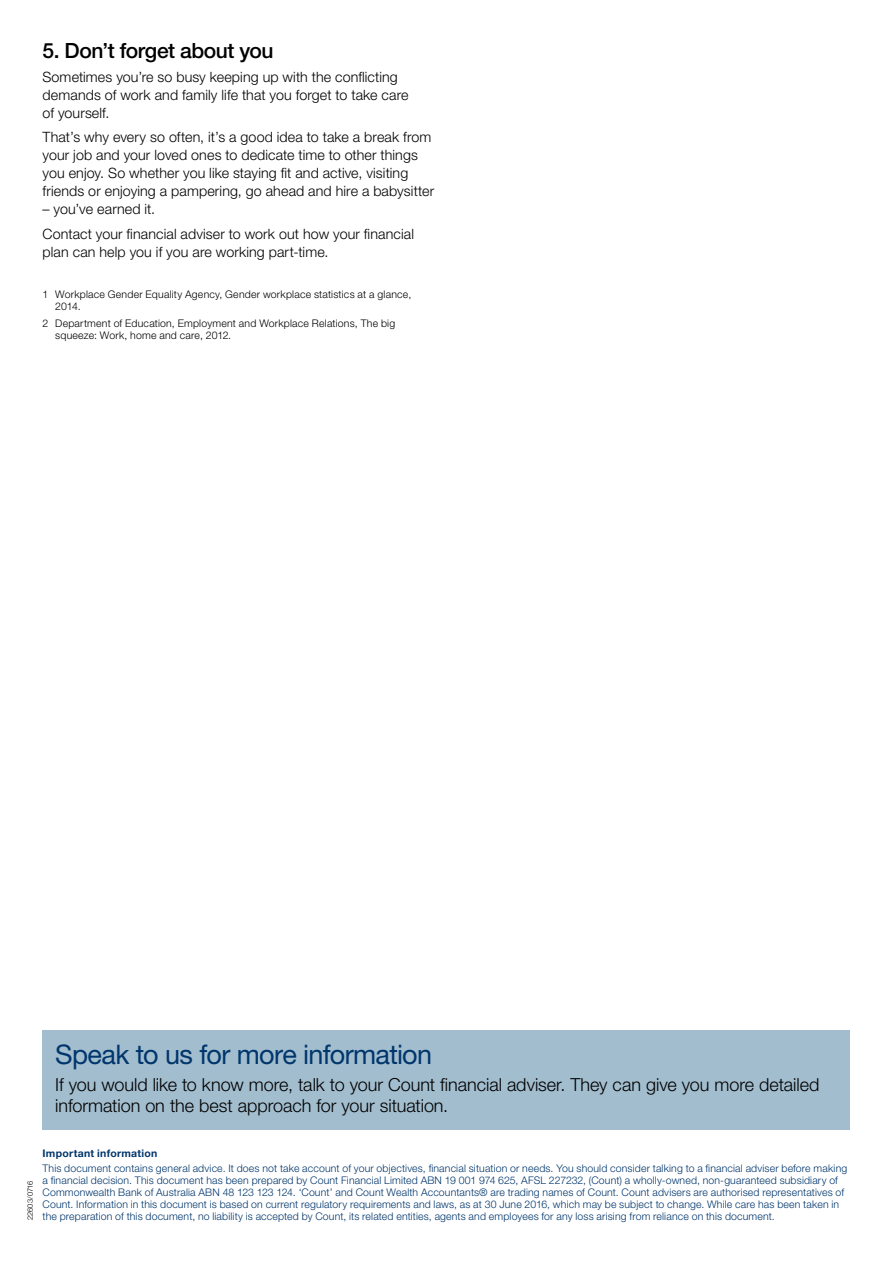
<style>
.page{position:relative;width:893px;height:1263px;background:#fff}
.page>*{position:absolute;margin:0;border:0;box-sizing:border-box;transform-origin:0 0}
.t1{font:27px "Helvetica Neue LT";letter-spacing:-.025em;color:#00366c}
.t2{font:500 21px "Helvetica Neue LT";letter-spacing:-.02em;color:#000}
.t3{font:300 18px/21px "Helvetica Neue LT";letter-spacing:-.005em;color:#000}
.t4{font:300 14.25px/18px "Helvetica Neue LT";letter-spacing:.01em;color:#000}
.t5{font:300 10.5px/12px "Helvetica Neue LT";letter-spacing:.015em;color:#00366c}
.t6{font:300 10.5px/12px "Helvetica Neue LT";letter-spacing:.02em;color:#000}
.t7{font:700 10.5px "Helvetica Neue LT";letter-spacing:.025em;color:#00366c}
.t8{font:300 7.5px "Helvetica Neue LT";letter-spacing:.005em;color:#000}
</style>
<div class="page">
<div style="left:43px;top:1030px;width:807px;height:99px;background:#a2bdce"></div>
<h2 class="t2" style="left:43px;top:38px;width:233px">5. Don’t forget about you</h2>
<h3 class="t4" style="left:43px;top:68px;width:368px">Sometimes you’re so busy keeping up with the conflicting demands of work and family life that you forget to take care of yourself.</h3>
<p class="t4" style="left:43px;top:128px;width:393px">That’s why every so often, it’s a good idea to take a break from your job and your loved ones to dedicate time to other things you enjoy. So whether you like staying fit and active, visiting friends or enjoying a pampering, go ahead and hire a babysitter</p>
<h3 class="t4" style="left:43px;top:197px;width:373px;line-height:24.5px">– you’ve earned it.<br>Contact your financial adviser to work out how your financial</h3>
<h3 class="t4" style="left:43px;top:242px;width:288px">plan can help you if you are working part-time.</h3>
<p class="t6" style="left:55px;top:288px;width:357px;text-indent:-13px">1 Workplace Gender Equality Agency, Gender workplace statistics at a glance,<br>2014.</p>
<p class="t6" style="left:55px;top:317px;width:341px;text-indent:-13px">2 Department of Education, Employment and Workplace Relations, The big squeeze: Work, home and care, 2012.</p>
<p class="t8" style="left:26px;top:1220px;width:42px;rotate:-90deg">22603/0716</p>
<h1 class="t1" style="left:55px;top:1038px;width:378px">Speak to us for more information</h1>
<h3 class="t3" style="left:55px;top:1074px;width:766px">If you would like to know more, talk to your Count financial adviser. They can give you more detailed information on the best approach for your situation.</h3>
<p class="t7" style="left:43px;top:1147px;width:116px">Important information</p>
<p class="t5" style="left:43px;top:1162px;width:806px">This document contains general advice. It does not take account of your objectives, financial situation or needs. You should consider talking to a financial adviser before making a financial decision. This document has been prepared by Count Financial Limited ABN 19 001 974 625, AFSL 227232, (Count) a wholly-owned, non-guaranteed subsidiary of Commonwealth Bank of Australia ABN 48 123 123 124. ‘Count’ and Count Wealth Accountants® are trading names of Count. Count advisers are authorised representatives of Count. Information in this document is based on current regulatory requirements and laws, as at 30 June 2016, which may be subject to change. While care has been taken in the preparation of this document, no liability is accepted by Count, its related entities, agents and employees for any loss arising from reliance on this document.</p>
</div>
